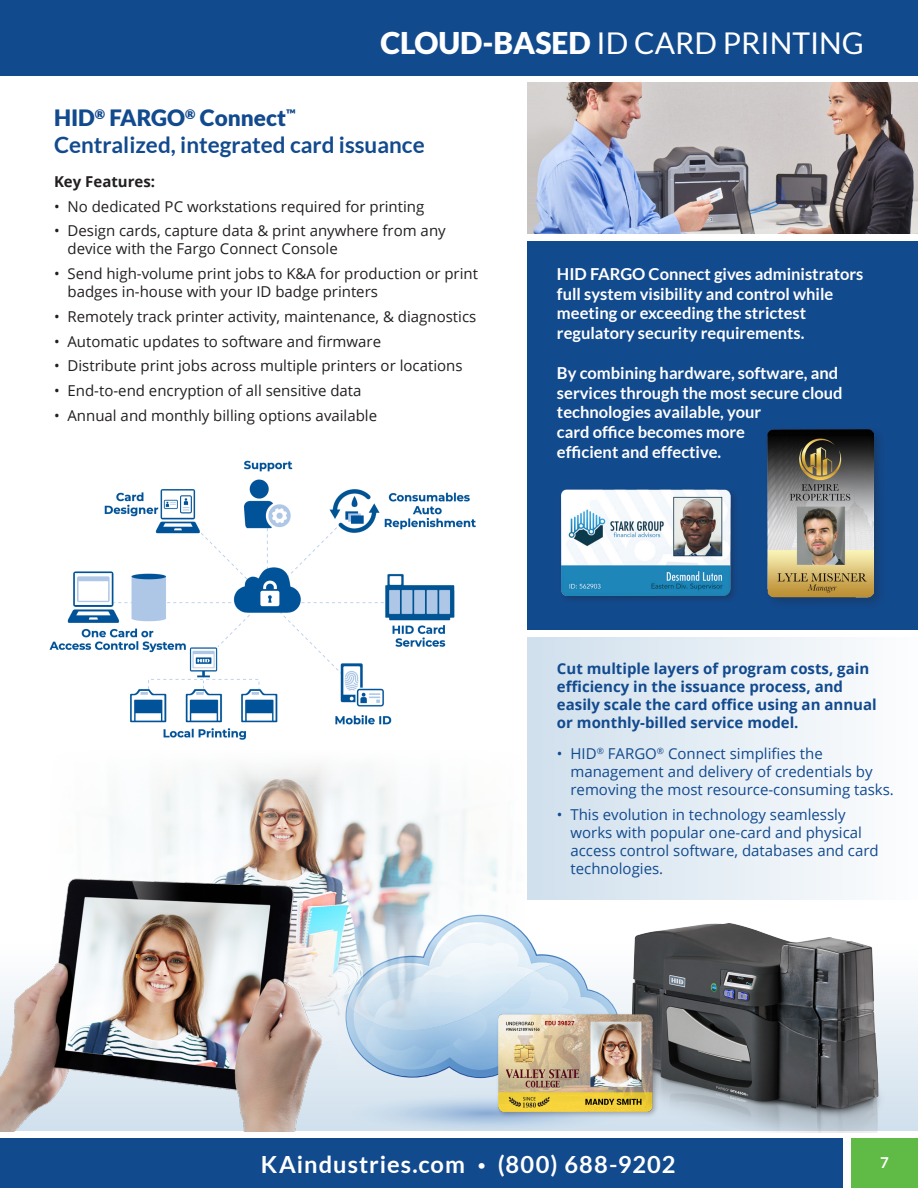
<style>
.page{position:relative;width:918px;height:1188px;background:#fff}
.page>*{position:absolute;margin:0;border:0;box-sizing:border-box;transform-origin:0 0}
.t1{font:30px "Lato";color:#fff}
.t2{font:700 23.7px "Lato";letter-spacing:.045em;color:#fff}
.t3{font:700 22.5px/27px "Lato";color:#124a8e}
.t4{font:700 16.5px/19.8px "Lato";color:#fff}
.t5{font:15px/18px "Open Sans";color:#231f20}
.t6{font:15px/18px "Open Sans";color:#124a8e}
.t7{font:700 15px/18px "Open Sans";color:#124a8e}
.t8{font:700 15px "Open Sans";color:#231f20}
.t9{font:700 15px "Lato";color:#fff}
.s1{font-weight:900}
.s2{font-size:13.5px}
</style>
<div class="page">
<img style="left:49px;top:460px;width:427px;height:280px">
<div style="left:0;top:945px;width:918px;height:186px;background:linear-gradient(to bottom,#fefefe,#cfdfec)"></div>
<svg style="left:374px;top:1093px;width:249px;height:38px;background:#c4d7e9"></svg>
<svg style="left:374px;top:934px;width:245px;height:143px"></svg>
<div style="left:527px;top:637px;width:391px;height:263px;background:linear-gradient(to right,#cfdfec,#fcfdfe)"></div>
<img style="left:527px;top:82px;width:391px;height:152px">
<div style="left:1px;top:0;width:917px;height:75px;background:#124a8e"></div>
<div style="left:851px;top:1138px;width:67px;height:50px;background:#60bb46"></div>
<div style="left:0;top:1138px;width:842px;height:50px;background:#124a8e"></div>
<div style="left:527px;top:241px;width:391px;height:389px;background:#124a8e"></div>
<div style="left:765px;top:427px;width:121px;height:183px;background:#231f20;opacity:.3"></div>
<img style="left:768px;top:430px;width:105px;height:168px">
<div style="left:559px;top:487px;width:179px;height:117px;background:#231f20;opacity:.3"></div>
<img style="left:561px;top:489px;width:170px;height:107px">
<img style="left:623px;top:923px;width:264px;height:210px">
<img style="left:110px;top:766px;width:414px;height:303px">
<img style="left:0;top:854px;width:374px;height:277px">
<div style="left:496px;top:1013px;width:163px;height:105px;background:#231f20;opacity:.3"></div>
<img style="left:498px;top:1013px;width:156px;height:98px">
<p class="t1" style="left:380px;top:26px;width:485px"><span class="s1">CLOUD-BASED</span> ID CARD PRINTING</p>
<p class="t3" style="left:54px;top:104px;width:372px"><span class="s1">HID</span><sup>®</sup> <span class="s1">FARGO</span><sup>®</sup> <span class="s1">Connect</span><sup>™<br></sup>Centralized, integrated card issuance</p>
<p class="t8" style="left:54px;top:171px;width:103px">Key Features:</p>
<p class="t5" style="left:54px;top:197px;width:372px">• No dedicated PC workstations required for printing</p>
<p class="t5" style="left:68px;top:222px;width:380px;text-indent:-14px">• Design cards, capture data &amp; print anywhere from any device with the Fargo Connect Console</p>
<p class="t5" style="left:68px;top:264px;width:412px;text-indent:-14px">• Send high-volume print jobs to K&amp;A for production or print badges in-house with your ID badge printers</p>
<p class="t5" style="left:54px;top:307px;width:424px">• Remotely track printer activity, maintenance, &amp; diagnostics</p>
<p class="t5" style="left:54px;top:332px;width:329px">• Automatic updates to software and firmware</p>
<p class="t5" style="left:54px;top:357px;width:410px">• Distribute print jobs across multiple printers or locations</p>
<p class="t5" style="left:54px;top:381px;width:309px">• End-to-end encryption of all sensitive data</p>
<p class="t5" style="left:54px;top:406px;width:325px">• Annual and monthly billing options available</p>
<p class="t4" style="left:557px;top:264px;width:308px">HID FARGO Connect gives administrators full system visibility and control while meeting or exceeding the strictest regulatory security requirements.</p>
<p class="t4" style="left:557px;top:363px;width:287px">By combining hardware, software, and services through the most secure cloud technologies available, your<br>card office becomes more<br>efficient and effective.</p>
<p class="t7" style="left:557px;top:659px;width:321px">Cut multiple layers of program costs, gain efficiency in the issuance process, and easily scale the card office using an annual or monthly-billed service model.</p>
<p class="t6" style="left:570px;top:745px;width:325px;text-indent:-14px">• HID<sup>®</sup> FARGO<sup>®</sup> Connect simplifies the management and delivery of credentials by removing the most resource-consuming tasks.</p>
<p class="t6" style="left:570px;top:805px;width:310px;text-indent:-14px">• This evolution in technology seamlessly works with popular one-card and physical access control software, databases and card technologies.</p>
<p class="t2" style="left:261px;top:1151px;width:416px">KAindustries.com <span class="s2">•</span> (800) 688-9202</p>
<p class="t9" style="left:880px;top:1154px;width:10px">7</p>
</div>
